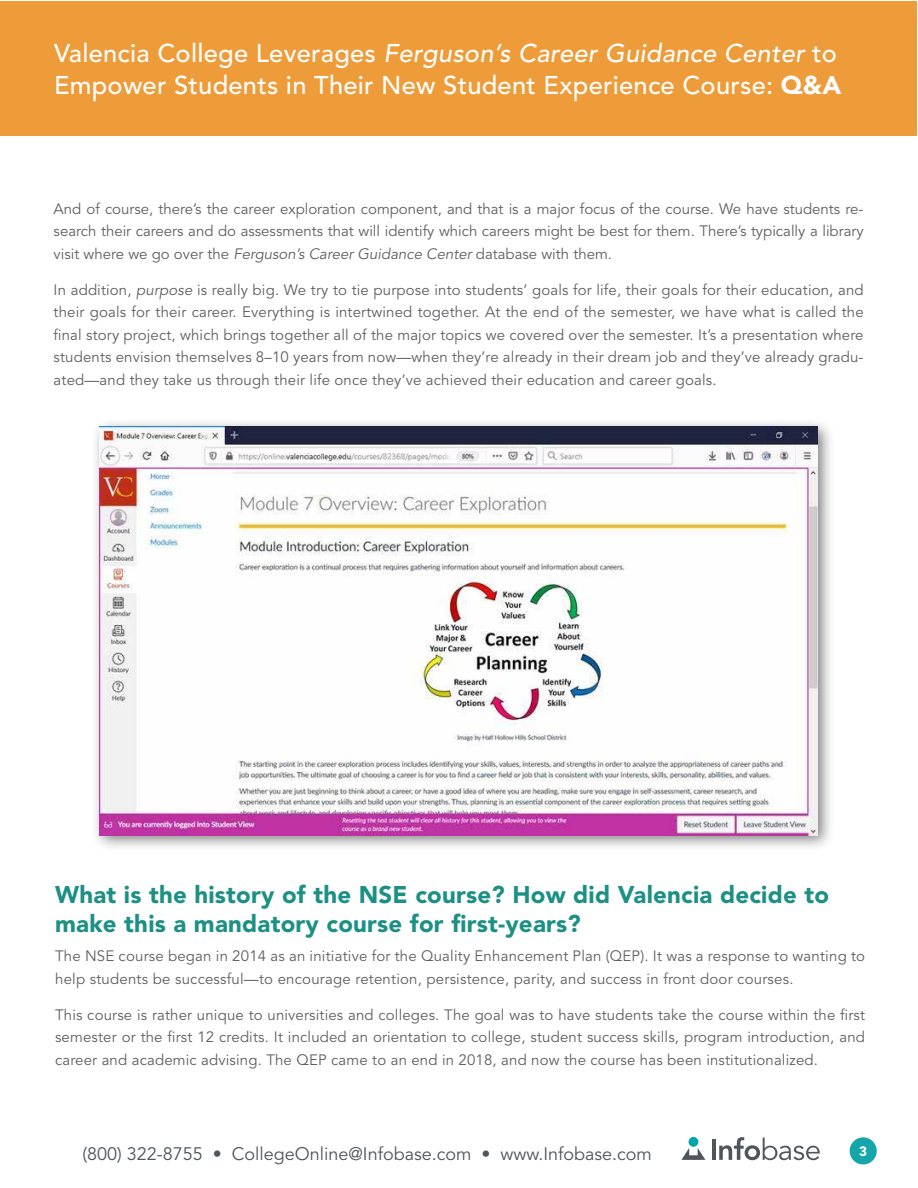
<style>
.page{position:relative;width:918px;height:1188px;background:#fff}
.page>*{position:absolute;margin:0;border:0;box-sizing:border-box;transform-origin:0 0}
.t1{font:500 25.5px/31.5px "Avenir";letter-spacing:.01em;color:#fff}
.t2{font:900 24px/28.8px "Avenir";letter-spacing:.01em;color:#1c9084}
.t3{font:18px "Avenir";color:#4e555b}
.t4{font:15px/22.5px "Avenir";letter-spacing:.015em;color:#5e5f62;text-align:justify}
.t5{font:900 13.5px "Avenir";color:#fff}
.s1{font-style:italic}
.s2{font-weight:900}
</style>
<div class="page">
<hr style="left:712px;top:1139px;width:4px;height:21px;background:#4e555b">
<svg style="left:719px;top:1137px;width:101px;height:23px"></svg>
<svg style="left:681px;top:1148px;width:24px;height:12px"></svg>
<div style="left:689px;top:1137px;width:9px;height:10px;background:#02a5a9;border-radius:50%"></div>
<div style="left:1px;top:1px;width:916px;height:135px;background:#ee9c39"></div>
<div style="left:850px;top:1137px;width:27px;height:27px;background:#14a6a9;border-radius:50%"></div>
<div style="left:90px;top:417px;width:745px;height:435px;background:#000;opacity:.51"></div>
<img style="left:99px;top:427px;width:719px;height:408px">
<h1 class="t1" style="left:54px;top:38px;width:789px">Valencia College Leverages <span class="s1">Ferguson’s Career Guidance Center</span> to<br>Empower Students in Their New Student Experience Course: <span class="s2">Q&amp;A</span></h1>
<p class="t4" style="left:54px;top:198px;width:812px">And of course, there’s the career exploration component, and that is a major focus of the course. We have students re&shy;search their careers and do assessments that will identify which careers might be best for them. There’s typically a library visit where we go over the <span class="s1">Ferguson’s Career Guidance Center</span> database with them.</p>
<p class="t4" style="left:54px;top:279px;width:812px">In addition, <span class="s1">purpose</span> is really big. We try to tie purpose into students’ goals for life, their goals for their education, and their goals for their career. Everything is intertwined together. At the end of the semester, we have what is called the final story project, which brings together all of the major topics we covered over the semester. It’s a presentation where students envision themselves 8–10 years from now—when they’re already in their dream job and they’ve already gradu&shy;ated—and they take us through their life once they’ve achieved their education and career goals.</p>
<h2 class="t2" style="left:55px;top:880px;width:775px">What is the history of the NSE course? How did Valencia decide to make this a mandatory course for first-years?</h2>
<p class="t4" style="left:55px;top:945px;width:812px">The NSE course began in 2014 as an initiative for the Quality Enhancement Plan (QEP). It was a response to wanting to help students be successful—to encourage retention, persistence, parity, and success in front door courses.</p>
<p class="t4" style="left:55px;top:1004px;width:811px">This course is rather unique to universities and colleges. The goal was to have students take the course within the first semester or the first 12 credits. It included an orientation to college, student success skills, program introduction, and career and academic advising. The QEP came to an end in 2018, and now the course has been institutionalized.</p>
<p class="t3" style="left:82px;top:1144px;width:571px">(800) 322-8755 • CollegeOnline@Infobase.com • www.Infobase.com</p>
<p class="t5" style="left:859px;top:1143px;width:9px">3</p>
</div>
